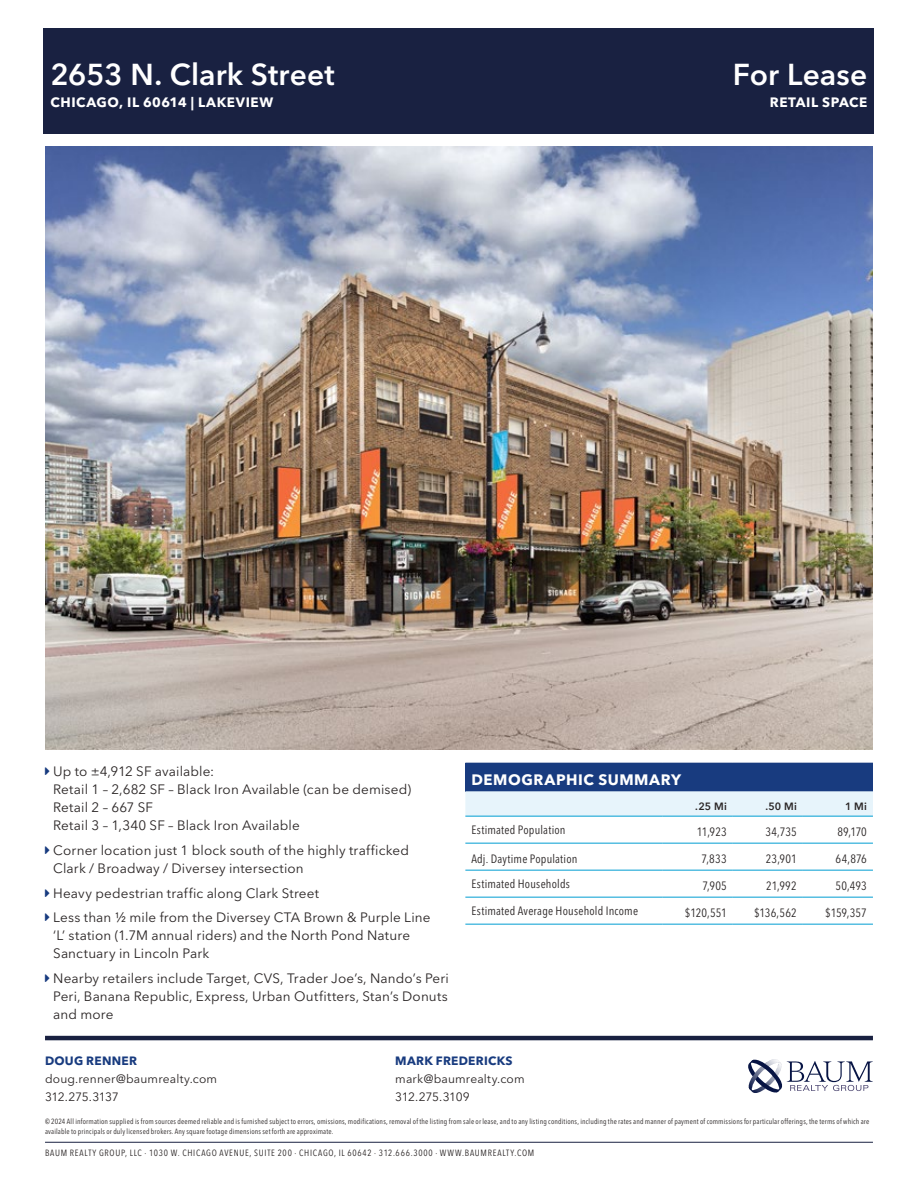
<style>
.page{position:relative;width:918px;height:1188px;background:#fff}
.page>*{position:absolute;margin:0;border:0;box-sizing:border-box;transform-origin:0 0}
.t1{font:600 30px "Avenir Next LT Pro";letter-spacing:.005em;color:#fff}
.t2{font:700 15px "Avenir Next LT Pro";letter-spacing:.04em;color:#fff}
.t3{font:13.5px/18px "Avenir Next LT Pro";letter-spacing:.01em;color:#292424}
.t4{font:700 13.5px "Avenir Next LT Pro";letter-spacing:.04em;color:#fff}
.t5{font:condensed 12px "Avenir Next";letter-spacing:.015em;color:#292424}
.t6{font:12px/18px "Avenir Next LT Pro";letter-spacing:.01em;color:#292424}
.t7{font:700 12px "Avenir Next LT Pro";letter-spacing:.02em;color:#183b7f}
.t8{font:600 10.5px "Avenir Next LT Pro";letter-spacing:.03em;color:#292424}
.t9{font:condensed 9px "Avenir Next";letter-spacing:.08em;color:#292424}
.t10{font:condensed 7.5px/10.5px "Avenir Next";letter-spacing:.025em;color:#292424}
</style>
<div class="page">
<hr style="left:45px;top:1142px;width:828px;height:1px;background:#192141">
<svg style="left:748px;top:1059px;width:125px;height:34px"></svg>
<hr style="left:45px;top:1036px;width:828px;height:4px;background:#192141">
<div style="left:44px;top:28px;width:830px;height:106px;background:#192141"></div>
<div style="left:465px;top:763px;width:408px;height:28px;background:#183b7f"></div>
<svg style="left:465px;top:791px;width:408px;height:25px"></svg>
<svg style="left:465px;top:842px;width:408px;height:82px"></svg>
<hr style="left:465px;top:843px;width:198px;height:1px;background:#009ed2">
<hr style="left:663px;top:843px;width:70px;height:1px;background:#009ed2">
<hr style="left:733px;top:843px;width:70px;height:1px;background:#009ed2">
<hr style="left:803px;top:843px;width:70px;height:1px;background:#009ed2">
<hr style="left:465px;top:870px;width:198px;height:1px;background:#009ed2">
<hr style="left:663px;top:870px;width:70px;height:1px;background:#009ed2">
<hr style="left:733px;top:870px;width:70px;height:1px;background:#009ed2">
<hr style="left:803px;top:870px;width:70px;height:1px;background:#009ed2">
<hr style="left:465px;top:897px;width:198px;height:1px;background:#009ed2">
<hr style="left:465px;top:924px;width:198px;height:1px;background:#009ed2">
<hr style="left:663px;top:897px;width:70px;height:1px;background:#009ed2">
<hr style="left:663px;top:924px;width:70px;height:1px;background:#009ed2">
<hr style="left:733px;top:897px;width:70px;height:1px;background:#009ed2">
<hr style="left:733px;top:924px;width:70px;height:1px;background:#009ed2">
<hr style="left:803px;top:897px;width:70px;height:1px;background:#009ed2">
<hr style="left:803px;top:924px;width:70px;height:1px;background:#009ed2">
<hr style="left:465px;top:816px;width:198px;height:1px;background:#009ed2">
<hr style="left:663px;top:816px;width:70px;height:1px;background:#009ed2">
<hr style="left:733px;top:816px;width:70px;height:1px;background:#009ed2">
<hr style="left:803px;top:816px;width:70px;height:1px;background:#009ed2">
<img style="left:45px;top:147px;width:828px;height:603px">
<h1 class="t1" style="left:51px;top:49px;width:286px">2653 N. Clark Street</h1>
<p class="t4" style="left:51px;top:91px;width:224px">CHICAGO, IL 60614 | LAKEVIEW</p>
<h1 class="t1" style="left:733px;top:49px;width:136px">For Lease</h1>
<p class="t4" style="left:770px;top:91px;width:99px">RETAIL SPACE</p>
<p class="t3" style="left:53px;top:762px;width:359px">Up to ±4,912 SF available:<br>Retail 1 – 2,682 SF – Black Iron Available (can be demised)<br>Retail 2 – 667 SF<br>Retail 3 – 1,340 SF – Black Iron Available</p>
<p class="t3" style="left:53px;top:841px;width:357px">Corner location just 1 block south of the highly trafficked<br>Clark / Broadway / Diversey intersection</p>
<p class="t3" style="left:53px;top:880px;width:379px;line-height:24.8px">Heavy pedestrian traffic along Clark Street<br>Less than ½ mile from the Diversey CTA Brown &amp; Purple Line</p>
<p class="t3" style="left:53px;top:926px;width:358px">‘L’ station (1.7M annual riders) and the North Pond Nature<br>Sanctuary in Lincoln Park</p>
<p class="t3" style="left:53px;top:969px;width:397px;text-align:justify">Nearby retailers include Target, CVS, Trader Joe’s, Nando’s Peri Peri, Banana Republic, Express, Urban Outfitters, Stan’s Donuts and more</p>
<p class="t2" style="left:471px;top:767px;width:211px">DEMOGRAPHIC SUMMARY</p>
<p class="t8" style="left:695px;top:797px;width:33px">.25 Mi</p>
<p class="t8" style="left:765px;top:797px;width:33px">.50 Mi</p>
<p class="t8" style="left:845px;top:797px;width:23px">1 Mi</p>
<p class="t5" style="left:471px;top:823px;width:96px">Estimated Population</p>
<p class="t5" style="left:697px;top:824px;width:32px">11,923</p>
<p class="t5" style="left:765px;top:824px;width:33px">34,735</p>
<p class="t5" style="left:837px;top:824px;width:31px">89,170</p>
<p class="t5" style="left:471px;top:851px;width:108px">Adj. Daytime Population</p>
<p class="t5" style="left:702px;top:851px;width:27px">7,833</p>
<p class="t5" style="left:766px;top:851px;width:32px">23,901</p>
<p class="t5" style="left:836px;top:851px;width:33px">64,876</p>
<p class="t5" style="left:471px;top:877px;width:100px">Estimated Households</p>
<p class="t5" style="left:702px;top:878px;width:26px">7,905</p>
<p class="t5" style="left:766px;top:878px;width:32px">21,992</p>
<p class="t5" style="left:835px;top:878px;width:33px">50,493</p>
<p class="t5" style="left:471px;top:904px;width:168px">Estimated Average Household Income</p>
<p class="t5" style="left:685px;top:905px;width:43px">$120,551</p>
<p class="t5" style="left:754px;top:905px;width:44px">$136,562</p>
<p class="t5" style="left:825px;top:905px;width:43px">$159,357</p>
<p class="t7" style="left:45px;top:1050px;width:94px">DOUG RENNER</p>
<p class="t6" style="left:45px;top:1069px;width:174px">doug.renner@baumrealty.com<br>312.275.3137</p>
<p class="t7" style="left:395px;top:1050px;width:119px">MARK FREDERICKS</p>
<p class="t6" style="left:395px;top:1069px;width:131px">mark@baumrealty.com<br>312.275.3109</p>
<p class="t10" style="left:45px;top:1116px;width:826px">© 2024 All information supplied is from sources deemed reliable and is furnished subject to errors, omissions, modifications, removal of the listing from sale or lease, and to any listing conditions, including the rates and manner of payment of commissions for particular offerings, the terms of which are available to principals or duly licensed brokers. Any square footage dimensions set forth are approximate.</p>
<p class="t9" style="left:45px;top:1148px;width:491px">BAUM REALTY GROUP, LLC ∙ 1030 W. CHICAGO AVENUE, SUITE 200 ∙ CHICAGO, IL 60642 ∙ 312.666.3000 ∙ WWW.BAUMREALTY.COM</p>
</div>
